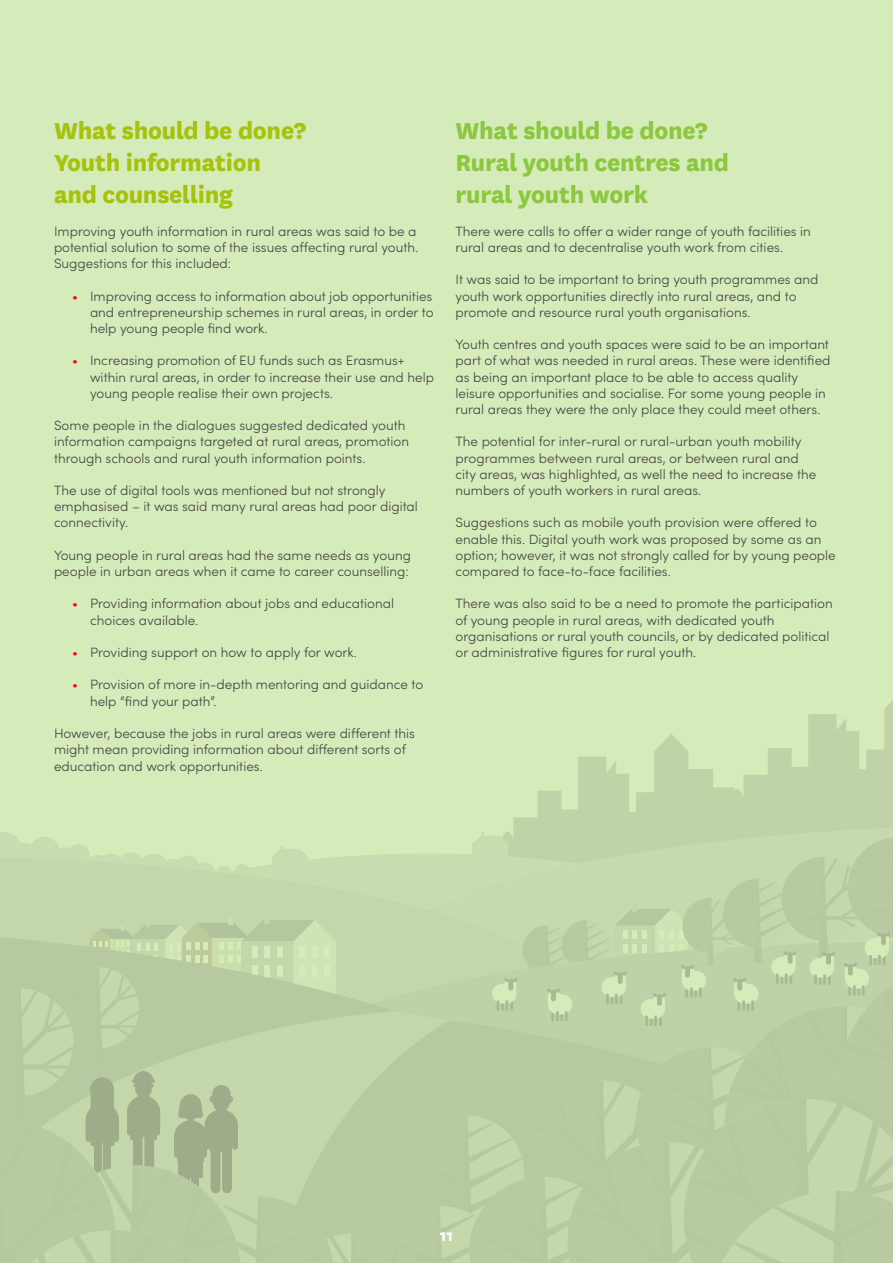
<style>
.page{position:relative;width:893px;height:1263px;background:#d6ebba}
.page>*{position:absolute;margin:0;border:0;box-sizing:border-box;transform-origin:0 0}
.SUBHEADER{font:800 27px/32.4px "National";letter-spacing:-.01em;color:#8cc740}
.SUBHEADER-2{font:800 27px/32.4px "National";letter-spacing:-.01em;color:#a5c20c}
.BODY{font:800 18px "National";color:#fff}
.BODY-2{font:300 13.5px/16.2px "Sofia Pro";color:#454545}
.s1{color:#f00}
</style>
<div class="page">
<svg style="left:0;top:700px;width:893px;height:563px"></svg>
<p class="SUBHEADER-2" style="left:54px;top:112px;width:253px">What should be done?<br>Youth information and counselling</p>
<p class="BODY-2" style="left:54px;top:222px;width:366px">Improving youth information in rural areas was said to be a potential solution to some of the issues affecting rural youth.<br>Suggestions for this included:</p>
<p class="BODY-2" style="left:90px;top:287px;width:345px;text-align:justify;text-indent:-18px"><span class="s1">•</span> Improving access to information about job opportunities and entrepreneurship schemes in rural areas, in order to help young people find work.</p>
<p class="BODY-2" style="left:90px;top:352px;width:346px;text-indent:-18px"><span class="s1">•</span> Increasing promotion of EU funds such as Erasmus+ within rural areas, in order to increase their use and help young people realise their own projects.</p>
<p class="BODY-2" style="left:54px;top:417px;width:357px">Some people in the dialogues suggested dedicated youth information campaigns targeted at rural areas, promotion through schools and rural youth information points.</p>
<p class="BODY-2" style="left:54px;top:481px;width:365px">The use of digital tools was mentioned but not strongly emphasised – it was said many rural areas had poor digital connectivity.</p>
<p class="BODY-2" style="left:54px;top:546px;width:359px">Young people in rural areas had the same needs as young people in urban areas when it came to career counselling:</p>
<p class="BODY-2" style="left:90px;top:595px;width:306px;text-indent:-18px"><span class="s1">•</span> Providing information about jobs and educational choices available.</p>
<p class="BODY-2" style="left:72px;top:643px;width:286px"><span class="s1">•</span> Providing support on how to apply for work.</p>
<p class="BODY-2" style="left:90px;top:676px;width:335px;text-indent:-18px"><span class="s1">•</span> Provision of more in-depth mentoring and guidance to help “find your path”.</p>
<p class="BODY-2" style="left:54px;top:724px;width:362px">However, because the jobs in rural areas were different this might mean providing information about different sorts of education and work opportunities.</p>
<p class="SUBHEADER" style="left:455px;top:112px;width:275px">What should be done?<br>Rural youth centres and rural youth work</p>
<p class="BODY-2" style="left:455px;top:222px;width:357px">There were calls to offer a wider range of youth facilities in rural areas and to decentralise youth work from cities.</p>
<p class="BODY-2" style="left:455px;top:271px;width:364px">It was said to be important to bring youth programmes and youth work opportunities directly into rural areas, and to promote and resource rural youth organisations.</p>
<p class="BODY-2" style="left:455px;top:336px;width:377px">Youth centres and youth spaces were said to be an important part of what was needed in rural areas. These were identified as being an important place to be able to access quality leisure opportunities and socialise. For some young people in rural areas they were the only place they could meet others.</p>
<p class="BODY-2" style="left:455px;top:433px;width:362px">The potential for inter-rural or rural-urban youth mobility programmes between rural areas, or between rural and city areas, was highlighted, as well the need to increase the numbers of youth workers in rural areas.</p>
<p class="BODY-2" style="left:455px;top:514px;width:382px">Suggestions such as mobile youth provision were offered to enable this. Digital youth work was proposed by some as an option; however, it was not strongly called for by young people compared to face-to-face facilities.</p>
<p class="BODY-2" style="left:455px;top:595px;width:379px">There was also said to be a need to promote the participation of young people in rural areas, with dedicated youth organisations or rural youth councils, or by dedicated political or administrative figures for rural youth.</p>
<p class="BODY" style="left:440px;top:1223px;width:15px">11</p>
</div>
